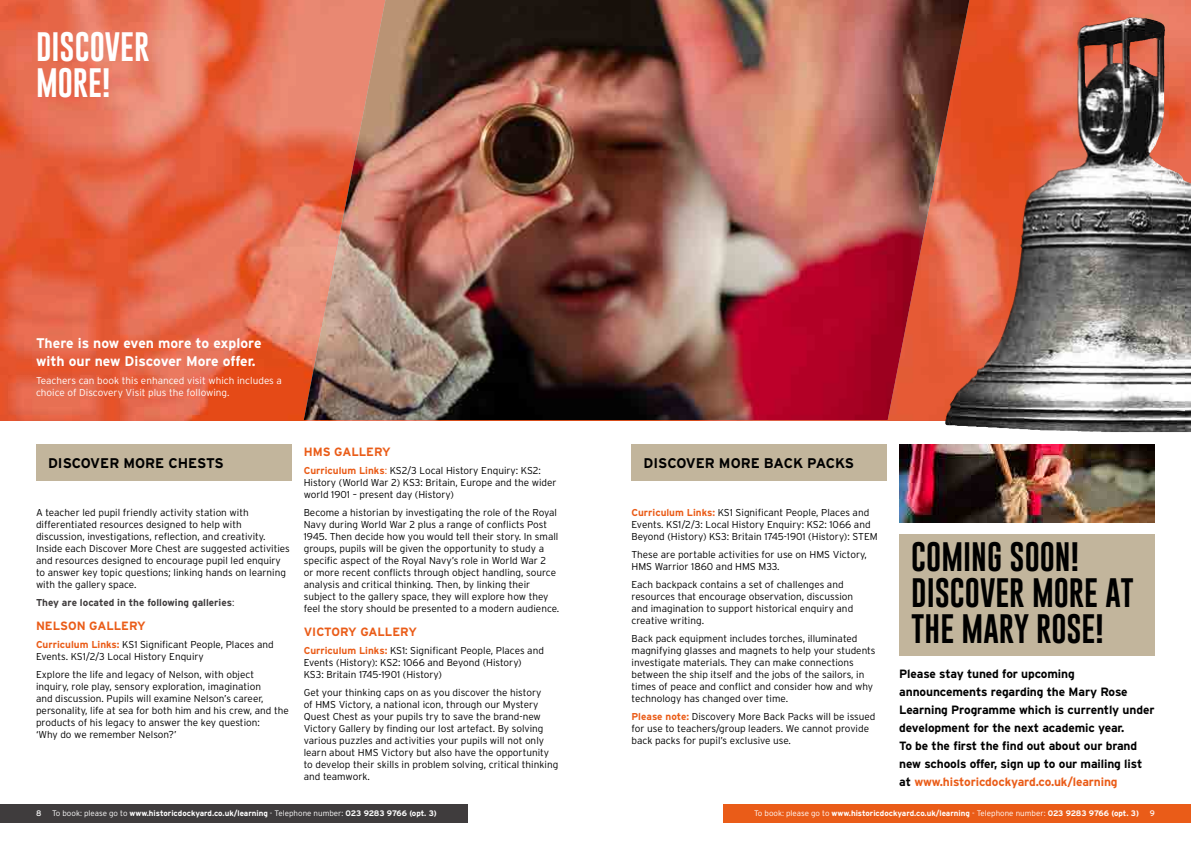
<style>
.page{position:relative;width:1191px;height:842px;background:#fff}
.page>*{position:absolute;margin:0;border:0;box-sizing:border-box;transform-origin:0 0}
.t1{font:30px/36px "Gobold";color:#000}
.t2{font:30px/36px "Gobold";color:#fff}
.t3{font:700 14px/18px "Interstate";color:#fff}
.t4{font:700 14px "Interstate";color:#000}
.t5{font:700 12px/18px "Interstate";letter-spacing:-.01em;color:#000}
.t6{font:700 12px "Interstate";color:#ea5c18}
.t7{font:300 10px/12px "Interstate";color:#000}
.t8{font:300 10px/12px "Interstate";color:#fff}
.t9{font:700 10px "Interstate";color:#3f3c3d}
.t10{font:700 8px "Interstate";color:#fff}
.t11{font:8px "Interstate";color:#fff}
.s1{font-weight:300}
.s2{font-weight:700;color:#ea5c18}
.s3{color:#ea5c18}
</style>
<div class="page">
<div style="left:36px;top:444px;width:256px;height:36px;background:#c2b59c"></div>
<div style="left:631px;top:444px;width:256px;height:36px;background:#c2b59c"></div>
<div style="left:899px;top:534px;width:256px;height:121px;background:#c2b59c"></div>
<img style="left:899px;top:444px;width:256px;height:78px">
<img style="left:0;top:0;width:1191px;height:420px">
<img style="left:1076px;top:17px;width:56px;height:150px">
<img style="left:304px;top:0;width:665px;height:420px">
<div style="left:0;top:804px;width:468px;height:18px;background:#3f3c3d"></div>
<div style="left:723px;top:804px;width:468px;height:18px;background:#ea5c18"></div>
<h1 class="t2" style="left:36px;top:29px;width:115px">DISCOVER<br>MORE!</h1>
<h2 class="t3" style="left:36px;top:334px;width:227px">There is now even more to explore with our new Discover More offer.</h2>
<p class="t8" style="left:36px;top:374px;width:247px">Teachers can book this enhanced visit which includes a choice of Discovery Visit plus the following.</p>
<h2 class="t4" style="left:48px;top:455px;width:177px">DISCOVER MORE CHESTS</h2>
<p class="t7" style="left:36px;top:506px;width:255px">A teacher led pupil friendly activity station with differentiated resources designed to help with discussion, investigations, reflection, and creativity.<br>Inside each Discover More Chest are suggested activities and resources designed to encourage pupil led enquiry to answer key topic questions; linking hands on learning with the gallery space.</p>
<p class="t9" style="left:36px;top:596px;width:200px">They are located in the following galleries<span class="s1">:</span></p>
<p class="t6" style="left:36px;top:618px;width:111px">NELSON GALLERY</p>
<p class="t7" style="left:36px;top:638px;width:239px"><span class="s2">Curriculum Links:</span> KS1 Significant People, Places and<br>Events. KS1/2/3 Local History Enquiry</p>
<p class="t7" style="left:36px;top:668px;width:254px">Explore the life and legacy of Nelson, with object inquiry, role play, sensory exploration, imagination<br>and discussion. Pupils will examine Nelson’s career, personality, life at sea for both him and his crew, and the products of his legacy to answer the key question:<br>‘Why do we remember Nelson?’</p>
<p class="t6" style="left:304px;top:444px;width:89px">HMS GALLERY</p>
<p class="t7" style="left:304px;top:464px;width:254px"><span class="s2">Curriculum Links</span><span class="s3">:</span> KS2/3 Local History Enquiry: KS2:<br>History (World War 2) KS3: Britain, Europe and the wider world 1901 – present day (History)</p>
<p class="t7" style="left:304px;top:506px;width:257px">Become a historian by investigating the role of the Royal Navy during World War 2 plus a range of conflicts Post 1945. Then decide how you would tell their story. In small groups, pupils will be given the opportunity to study a specific aspect of the Royal Navy’s role in World War 2<br>or more recent conflicts through object handling, source analysis and critical thinking. Then, by linking their subject to the gallery space, they will explore how they feel the story should be presented to a modern audience.</p>
<p class="t6" style="left:304px;top:624px;width:115px">VICTORY GALLERY</p>
<p class="t7" style="left:304px;top:644px;width:242px"><span class="s2">Curriculum Links:</span> KS1: Significant People, Places and<br>Events (History): KS2: 1066 and Beyond (History)<br>KS3: Britain 1745-1901 (History)</p>
<p class="t7" style="left:304px;top:686px;width:256px">Get your thinking caps on as you discover the history<br>of HMS Victory, a national icon, through our Mystery Quest Chest as your pupils try to save the brand-new Victory Gallery by finding our lost artefact. By solving various puzzles and activities your pupils will not only learn about HMS Victory but also have the opportunity to develop their skills in problem solving, critical thinking and teamwork.</p>
<h2 class="t4" style="left:643px;top:455px;width:212px">DISCOVER MORE BACK PACKS</h2>
<p class="t7" style="left:631px;top:506px;width:248px"><span class="s2">Curriculum Links:</span> KS1 Significant People, Places and<br>Events. KS1/2/3: Local History Enquiry: KS2: 1066 and<br>Beyond (History) KS3: Britain 1745-1901 (History): STEM</p>
<p class="t7" style="left:631px;top:548px;width:237px">These are portable activities for use on HMS Victory,<br>HMS Warrior 1860 and HMS M33.</p>
<p class="t7" style="left:631px;top:578px;width:223px">Each backpack contains a set of challenges and resources that encourage observation, discussion and imagination to support historical enquiry and creative writing.</p>
<p class="t7" style="left:631px;top:632px;width:246px">Back pack equipment includes torches, illuminated magnifying glasses and magnets to help your students investigate materials. They can make connections between the ship itself and the jobs of the sailors, in times of peace and conflict and consider how and why technology has changed over time.</p>
<p class="t7" style="left:631px;top:710px;width:245px"><span class="s2">Please note:</span> Discovery More Back Packs will be issued for use to teachers/group leaders. We cannot provide back packs for pupil’s exclusive use.</p>
<h1 class="t1" style="left:911px;top:539px;width:224px">COMING SOON!<br>DISCOVER MORE AT<br>THE MARY ROSE!</h1>
<p class="t5" style="left:899px;top:665px;width:257px">Please stay tuned for upcoming announcements regarding the Mary Rose Learning Programme which is currently under development for the next academic year.<br>To be the first the find out about our brand new schools offer, sign up to our mailing list at <span class="s3">www.historicdockyard.co.uk/learning</span></p>
<p class="t11" style="left:36px;top:808px;width:7px">8</p>
<p class="t10" style="left:52px;top:808px;width:386px"><span class="s1">To book: please go to</span> www.historicdockyard.co.uk/learning <span class="s1">- Telephone number:</span> 023 9283 9766 (opt. 3)</p>
<p class="t10" style="left:754px;top:808px;width:386px"><span class="s1">To book: please go to</span> www.historicdockyard.co.uk/learning <span class="s1">- Telephone number:</span> 023 9283 9766 (opt. 3)</p>
<p class="t11" style="left:1149px;top:809px;width:7px">9</p>
</div>
